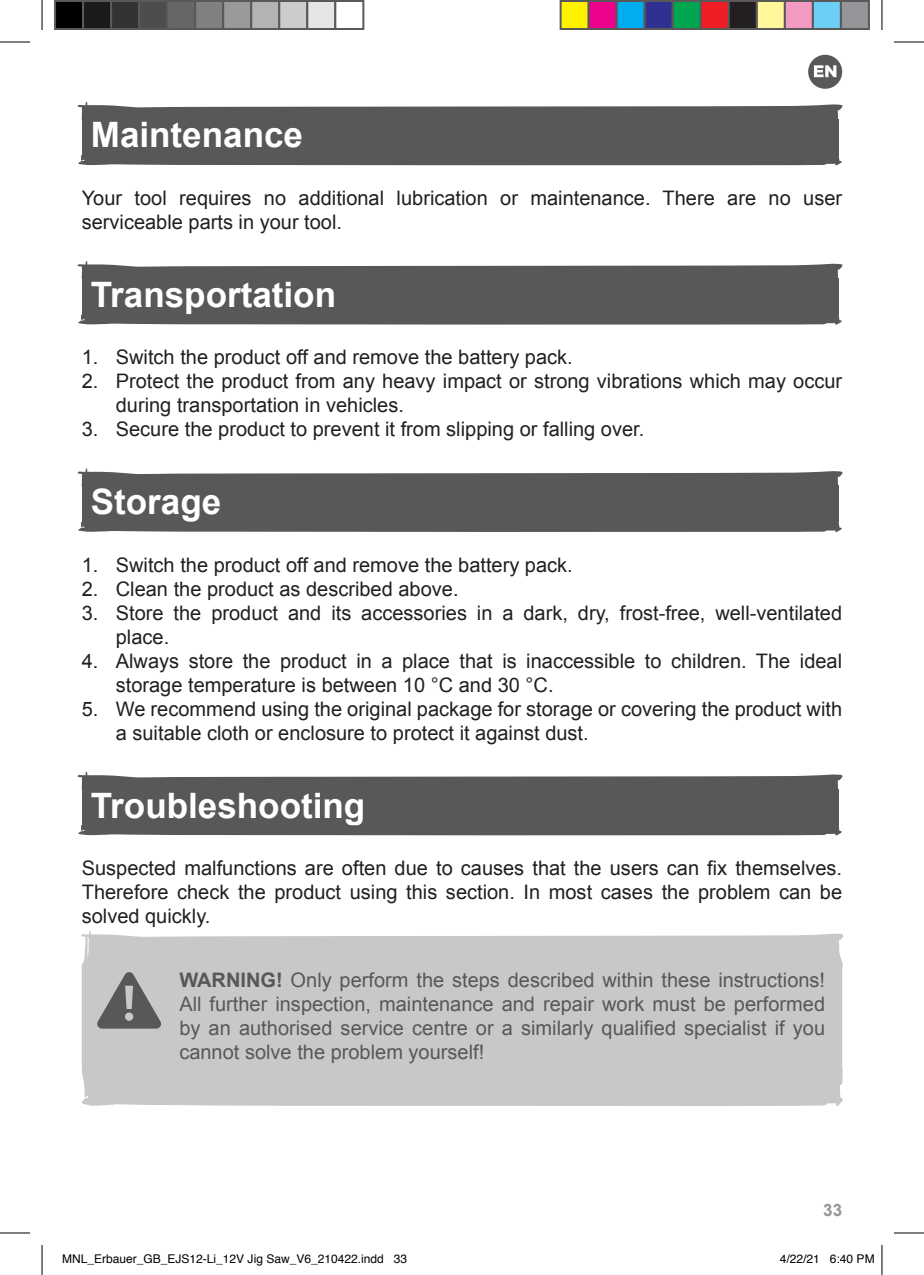
<style>
.page{position:relative;width:924px;height:1275px;background:#fff}
.page>*{position:absolute;margin:0;border:0;box-sizing:border-box;transform-origin:0 0}
.Section_title{font:700 35px "Arial";color:#fff}
.t1{font:20px/24px "Arial";color:#231f20}
.warning_box_text{font:20px/24px "Arial";color:#57585a;text-align:justify}
.t2{font:700 17px "Arial";color:#939598}
.t3{font:12px "Helvetica";color:#000}
.s1{font-weight:700}
</style>
<div class="page">
<svg style="left:808px;top:55px;width:33px;height:34px"></svg>
<div style="left:82px;top:119px;width:755px;height:36px;background:#57585a"></div>
<svg style="left:77px;top:101px;width:766px;height:18px"></svg>
<svg style="left:78px;top:155px;width:764px;height:11px;background:#656668"></svg>
<div style="left:82px;top:278px;width:755px;height:37px;background:#57585a"></div>
<svg style="left:77px;top:261px;width:766px;height:17px"></svg>
<svg style="left:78px;top:315px;width:764px;height:10px;background:#616264"></svg>
<div style="left:82px;top:486px;width:755px;height:36px;background:#57585a"></div>
<svg style="left:77px;top:468px;width:766px;height:18px"></svg>
<svg style="left:78px;top:522px;width:764px;height:10px;background:#5c5d5f"></svg>
<div style="left:82px;top:789px;width:755px;height:36px;background:#57585a"></div>
<svg style="left:77px;top:771px;width:766px;height:18px"></svg>
<svg style="left:78px;top:825px;width:764px;height:11px;background:#646567"></svg>
<div style="left:82px;top:1028px;width:759px;height:42px;background:#c7c8ca"></div>
<svg style="left:82px;top:931px;width:759px;height:97px;background:#c7c7c9"></svg>
<div style="left:82px;top:1070px;width:759px;height:36px;background:#c7c8ca"></div>
<hr style="left:0;top:42px;width:30px;height:1px;background:#000">
<hr style="left:893px;top:42px;width:30px;height:1px;background:#000">
<hr style="left:0;top:1232px;width:30px;height:1px;background:#000">
<hr style="left:893px;top:1232px;width:30px;height:1px;background:#000">
<hr style="left:42px;top:0;width:1px;height:30px;background:#000">
<hr style="left:42px;top:1245px;width:1px;height:30px;background:#000">
<hr style="left:881px;top:0;width:1px;height:30px;background:#000">
<hr style="left:881px;top:1245px;width:1px;height:30px;background:#000">
<div style="left:55px;top:1px;width:28px;height:28px;background:#000"></div>
<div style="left:54px;top:0;width:30px;height:30px;border:2px solid #595959"></div>
<div style="left:83px;top:1px;width:28px;height:28px;background:#1a1a1a"></div>
<div style="left:82px;top:0;width:30px;height:30px;border:2px solid #595959"></div>
<div style="left:111px;top:1px;width:28px;height:28px;background:#333"></div>
<div style="left:110px;top:0;width:30px;height:30px;border:2px solid #595959"></div>
<div style="left:139px;top:1px;width:28px;height:28px;background:#4d4d4d"></div>
<div style="left:138px;top:0;width:30px;height:30px;border:2px solid #595959"></div>
<div style="left:167px;top:1px;width:28px;height:28px;background:#666"></div>
<div style="left:166px;top:0;width:30px;height:30px;border:2px solid #595959"></div>
<div style="left:195px;top:1px;width:28px;height:28px;background:#808080"></div>
<div style="left:194px;top:0;width:30px;height:30px;border:2px solid #595959"></div>
<div style="left:223px;top:1px;width:28px;height:28px;background:#999"></div>
<div style="left:222px;top:0;width:30px;height:30px;border:2px solid #595959"></div>
<div style="left:251px;top:1px;width:28px;height:28px;background:#b3b3b3"></div>
<div style="left:250px;top:0;width:30px;height:30px;border:2px solid #595959"></div>
<div style="left:279px;top:1px;width:28px;height:28px;background:#ccc"></div>
<div style="left:278px;top:0;width:30px;height:30px;border:2px solid #595959"></div>
<div style="left:307px;top:1px;width:28px;height:28px;background:#e6e6e6"></div>
<div style="left:306px;top:0;width:30px;height:30px;border:2px solid #595959"></div>
<div style="left:334px;top:0;width:30px;height:30px;border:2px solid #595959"></div>
<div style="left:560px;top:1px;width:28px;height:28px;background:#fff101"></div>
<div style="left:559px;top:0;width:30px;height:30px;border:2px solid #595959"></div>
<div style="left:588px;top:1px;width:28px;height:28px;background:#ed028c"></div>
<div style="left:587px;top:0;width:30px;height:30px;border:2px solid #595959"></div>
<div style="left:616px;top:1px;width:28px;height:28px;background:#00aeef"></div>
<div style="left:615px;top:0;width:30px;height:30px;border:2px solid #595959"></div>
<div style="left:644px;top:1px;width:28px;height:28px;background:#2e3092"></div>
<div style="left:643px;top:0;width:30px;height:30px;border:2px solid #595959"></div>
<div style="left:672px;top:1px;width:28px;height:28px;background:#00a54f"></div>
<div style="left:671px;top:0;width:30px;height:30px;border:2px solid #595959"></div>
<div style="left:700px;top:1px;width:28px;height:28px;background:#ee1d23"></div>
<div style="left:699px;top:0;width:30px;height:30px;border:2px solid #595959"></div>
<div style="left:728px;top:1px;width:28px;height:28px;background:#231f20"></div>
<div style="left:727px;top:0;width:30px;height:30px;border:2px solid #595959"></div>
<div style="left:756px;top:1px;width:28px;height:28px;background:#fff79a"></div>
<div style="left:755px;top:0;width:30px;height:30px;border:2px solid #595959"></div>
<div style="left:784px;top:1px;width:28px;height:28px;background:#f499c2"></div>
<div style="left:783px;top:0;width:30px;height:30px;border:2px solid #595959"></div>
<div style="left:812px;top:1px;width:28px;height:28px;background:#6bcff6"></div>
<div style="left:811px;top:0;width:30px;height:30px;border:2px solid #595959"></div>
<div style="left:840px;top:1px;width:28px;height:28px;background:#939598"></div>
<div style="left:839px;top:0;width:30px;height:30px;border:2px solid #595959"></div>
<p class="Section_title" style="left:91px;top:112px;width:213px">Maintenance</p>
<p class="t1" style="left:82px;top:186px;width:761px">Your tool requires no additional lubrication or maintenance. There are no user serviceable parts in your tool.</p>
<p class="Section_title" style="left:91px;top:271px;width:247px">Transportation</p>
<p class="t1" style="left:82px;top:345px;width:492px">1. Switch the product off and remove the battery pack.</p>
<p class="t1" style="left:116px;top:369px;width:727px;text-indent:-34px">2. Protect the product from any heavy impact or strong vibrations which may occur during transportation in vehicles.</p>
<p class="t1" style="left:82px;top:417px;width:564px">3. Secure the product to prevent it from slipping or falling over.</p>
<p class="Section_title" style="left:91px;top:478px;width:132px">Storage</p>
<p class="t1" style="left:82px;top:553px;width:492px">1. Switch the product off and remove the battery pack.</p>
<p class="t1" style="left:82px;top:577px;width:378px">2. Clean the product as described above.</p>
<p class="t1" style="left:116px;top:601px;width:727px;text-indent:-34px">3. Store the product and its accessories in a dark, dry, frost-free, well-ventilated place.</p>
<p class="t1" style="left:116px;top:649px;width:727px;text-indent:-34px">4. Always store the product in a place that is inaccessible to children. The ideal storage temperature is between 10 °C and 30 °C.</p>
<p class="t1" style="left:116px;top:697px;width:727px;text-indent:-34px">5. We recommend using the original package for storage or covering the product with a suitable cloth or enclosure to protect it against dust.</p>
<p class="Section_title" style="left:91px;top:782px;width:276px">Troubleshooting</p>
<p class="t1" style="left:82px;top:856px;width:761px;text-align:justify">Suspected malfunctions are often due to causes that the users can fix themselves.<br>Therefore check the product using this section. In most cases the problem can be solved quickly.</p>
<p class="warning_box_text" style="left:179px;top:967px;width:647px"><span class="s1">WARNING!</span> Only perform the steps described within these instructions!<br>All further inspection, maintenance and repair work must be performed by an authorised service centre or a similarly qualified specialist if you cannot solve the problem yourself!</p>
<p class="t2" style="left:822px;top:1198px;width:20px">33</p>
<p class="t3" style="left:62px;top:1249px;width:346px">MNL_Erbauer_GB_EJS12-Li_12V Jig Saw_V6_210422.indd 33</p>
<p class="t3" style="left:779px;top:1249px;width:96px">4/22/21 6:40 PM</p>
</div>
